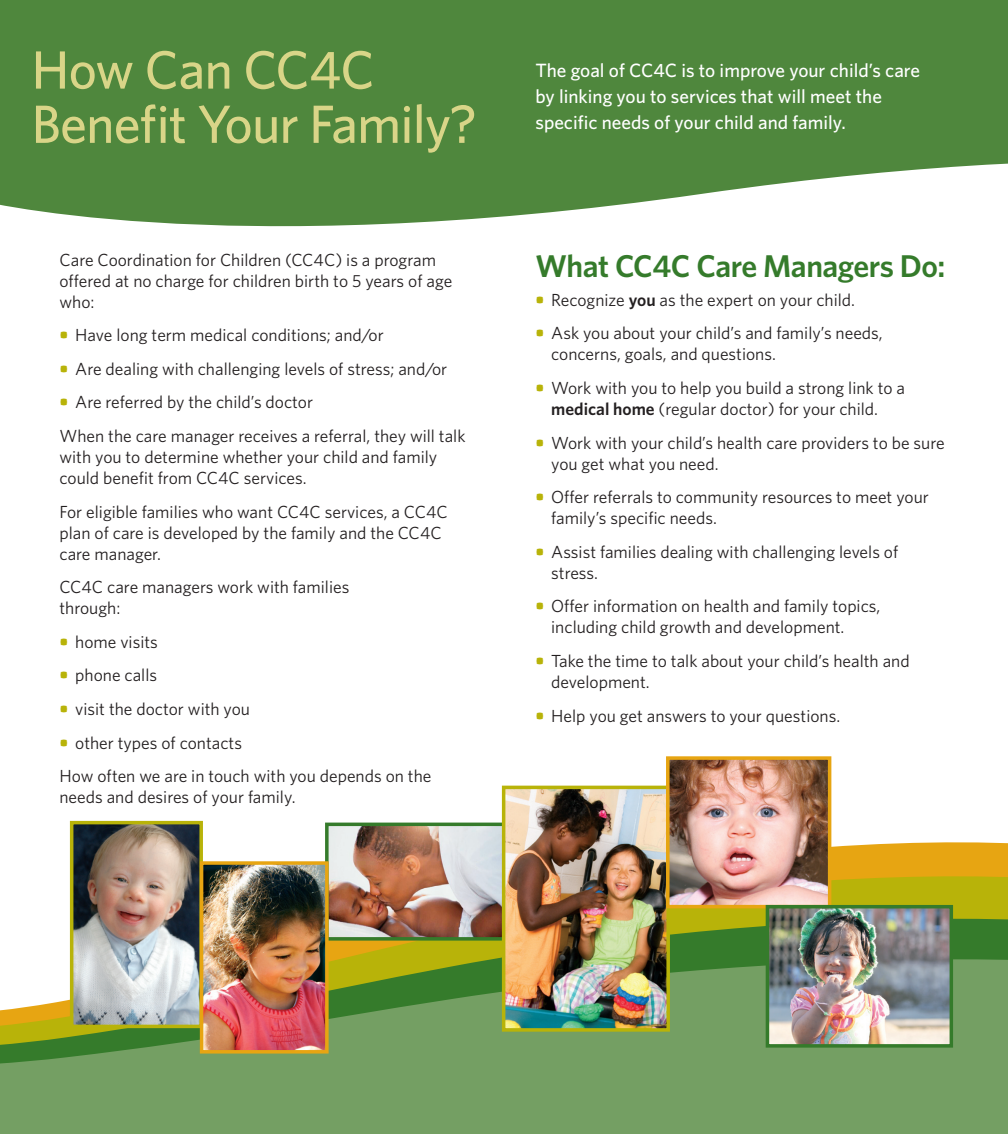
<style>
.page{position:relative;width:1008px;height:1134px;background:#fff}
.page>*{position:absolute;margin:0;border:0;box-sizing:border-box;transform-origin:0 0}
.t1{font:500 53.9px/54.2px "Whitney";letter-spacing:-.015em;color:#d9d588}
.t2{font:600 31.5px "Whitney";letter-spacing:-.015em;color:#357b2b}
.t3{font:500 19.25px/26.2px "Whitney";color:#fff}
.t4{font:17.5px/21px "Whitney";color:#231f20}
.s1{font-weight:900;color:#b8b309}
.s2{font-weight:600}
</style>
<div class="page">
<svg style="left:69px;top:836px;width:939px;height:35px;fill:#e7a512"></svg>
<svg style="left:69px;top:871px;width:939px;height:43px;background:#bfb10b"></svg>
<svg style="left:69px;top:914px;width:939px;height:42px;background:#7a961c"></svg>
<svg style="left:0;top:956px;width:1008px;height:178px;background:#769f5e"></svg>
<svg style="left:0;top:0;width:1008px;height:227px;background:#609250"></svg>
<img style="left:330px;top:828px;width:171px;height:108px">
<div style="left:325px;top:823px;width:181px;height:118px;border:4px solid #357b2b"></div>
<img style="left:75px;top:826px;width:123px;height:197px">
<div style="left:70px;top:821px;width:133px;height:207px;border:4px solid #b8b309"></div>
<img style="left:507px;top:791px;width:158px;height:236px">
<div style="left:502px;top:786px;width:168px;height:246px;border:4px solid #b8b309"></div>
<img style="left:205px;top:866px;width:119px;height:183px">
<div style="left:200px;top:861px;width:129px;height:193px;border:4px solid #e7a512"></div>
<img style="left:671px;top:761px;width:155px;height:142px">
<div style="left:666px;top:756px;width:165px;height:152px;border:4px solid #e7a512"></div>
<img style="left:771px;top:910px;width:177px;height:133px">
<div style="left:766px;top:905px;width:187px;height:143px;border:4px solid #357b2b"></div>
<p class="t1" style="left:32px;top:42px;width:447px">How Can CC4C<br>Benefit Your Family?</p>
<p class="t4" style="left:60px;top:249px;width:394px">Care Coordination for Children (CC4C) is a program offered at no charge for children birth to 5 years of age who:</p>
<p class="t4" style="left:60px;top:324px;width:326px"><span class="s1">•</span> Have long term medical conditions; and/or</p>
<p class="t4" style="left:60px;top:358px;width:389px"><span class="s1">•</span> Are dealing with challenging levels of stress; and/or</p>
<p class="t4" style="left:60px;top:392px;width:255px"><span class="s1">•</span> Are referred by the child’s doctor</p>
<p class="t4" style="left:60px;top:425px;width:408px">When the care manager receives a referral, they will talk with you to determine whether your child and family could benefit from CC4C services.</p>
<p class="t4" style="left:60px;top:501px;width:390px">For eligible families who want CC4C services, a CC4C plan of care is developed by the family and the CC4C care manager.</p>
<p class="t4" style="left:60px;top:576px;width:291px">CC4C care managers work with families through:</p>
<p class="t4" style="left:60px;top:631px;width:100px"><span class="s1">•</span> home visits</p>
<p class="t4" style="left:60px;top:665px;width:99px"><span class="s1">•</span> phone calls</p>
<p class="t4" style="left:60px;top:698px;width:192px"><span class="s1">•</span> visit the doctor with you</p>
<p class="t4" style="left:60px;top:732px;width:184px"><span class="s1">•</span> other types of contacts</p>
<p class="t4" style="left:60px;top:765px;width:373px">How often we are in touch with you depends on the needs and desires of your family.</p>
<p class="t3" style="left:536px;top:57px;width:386px">The goal of CC4C is to improve your child’s care by linking you to services that will meet the specific needs of your child and family.</p>
<p class="t2" style="left:536px;top:247px;width:412px">What CC4C Care Managers Do:</p>
<p class="t4" style="left:536px;top:289px;width:321px"><span class="s1">•</span> Recognize <span class="s2">you</span> as the expert on your child.</p>
<p class="t4" style="left:551px;top:323px;width:333px;text-indent:-16px"><span class="s1">•</span> Ask you about your child’s and family’s needs, concerns, goals, and questions.</p>
<p class="t4" style="left:551px;top:377px;width:355px;text-indent:-16px"><span class="s1">•</span> Work with you to help you build a strong link to a <span class="s2">medical home</span> (regular doctor) for your child.</p>
<p class="t4" style="left:551px;top:432px;width:395px;text-indent:-16px"><span class="s1">•</span> Work with your child’s health care providers to be sure you get what you need.</p>
<p class="t4" style="left:551px;top:486px;width:379px;text-indent:-16px"><span class="s1">•</span> Offer referrals to community resources to meet your family’s specific needs.</p>
<p class="t4" style="left:551px;top:541px;width:349px;text-indent:-16px"><span class="s1">•</span> Assist families dealing with challenging levels of stress.</p>
<p class="t4" style="left:551px;top:596px;width:331px;text-indent:-16px"><span class="s1">•</span> Offer information on health and family topics, including child growth and development.</p>
<p class="t4" style="left:551px;top:650px;width:360px;text-indent:-16px"><span class="s1">•</span> Take the time to talk about your child’s health and development.</p>
<p class="t4" style="left:536px;top:705px;width:306px"><span class="s1">•</span> Help you get answers to your questions.</p>
</div>
